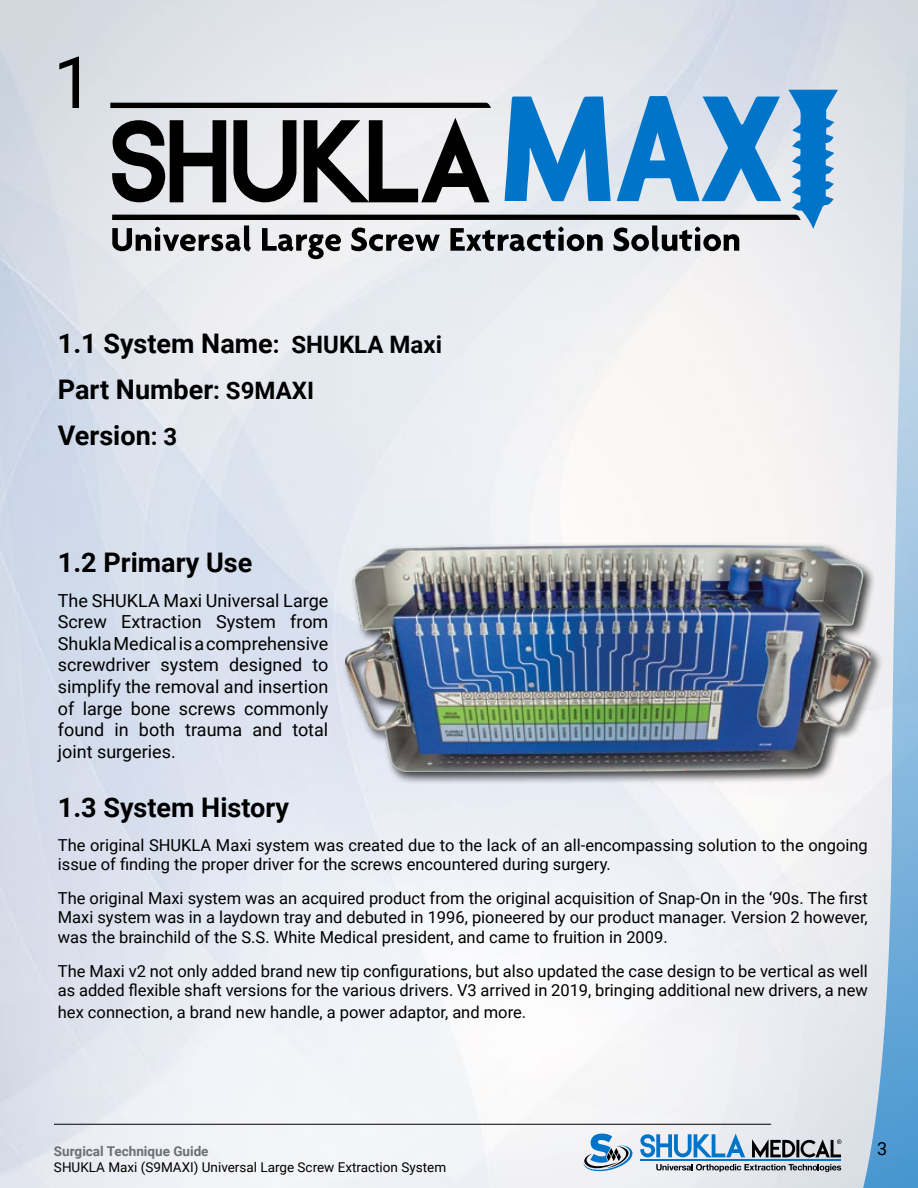
<style>
.page{position:relative;width:918px;height:1188px;background:#fff}
.page>*{position:absolute;margin:0;border:0;box-sizing:border-box;transform-origin:0 0}
.t1{font:72px "Roboto";color:#000}
.t2{font:700 27px/45.9px "Roboto";color:#000}
.t3{font:18px/21.6px "Roboto";color:#000;text-align:justify}
.t4{font:16.5px/19.8px "Roboto";color:#000}
.t5{font:13.5px "Roboto";color:#000}
.t6{font:700 13.5px "Roboto";color:#6d6e71}
.s1{font-size:24px}
</style>
<div class="page">
<img style="left:1px;top:0;width:825px;height:1188px">
<svg style="left:656px;top:1164px;width:170px;height:8px"></svg>
<svg style="left:752px;top:1139px;width:74px;height:19px"></svg>
<svg style="left:640px;top:1134px;width:105px;height:23px"></svg>
<hr style="left:640px;top:1160px;width:201px;height:1px;background:#0074c8">
<svg style="left:584px;top:1134px;width:50px;height:38px"></svg>
<hr style="left:54px;top:1124px;width:717px;height:1px;background:#000">
<div style="left:342px;top:541px;width:541px;height:243px;background:#000;opacity:.75"></div>
<img style="left:346px;top:545px;width:480px;height:227px">
<svg style="left:110px;top:90px;width:716px;height:169px"></svg>
<svg style="left:826px;top:0;width:92px;height:1188px"></svg>
<h1 class="t1" style="left:53px;top:32px;width:42px">1</h1>
<h2 class="t2" style="left:58px;top:319px;width:386px">1.1 System Name<span class="s1">: SHUKLA Maxi<br></span>Part Number<span class="s1">: S9MAXI<br></span>Version<span class="s1">: 3</span></h2>
<h2 class="t2" style="left:58px;top:538px;width:196px">1.2 Primary Use</h2>
<p class="t3" style="left:58px;top:589px;width:272px">The SHUKLA Maxi Universal Large Screw Extraction System from Shukla Medical is a comprehensive screwdriver system designed to simplify the removal and insertion of large bone screws commonly found in both trauma and total joint surgeries.</p>
<h2 class="t2" style="left:58px;top:784px;width:233px">1.3 System History</h2>
<p class="t4" style="left:58px;top:834px;width:812px">The original SHUKLA Maxi system was created due to the lack of an all-encompassing solution to the ongoing issue of finding the proper driver for the screws encountered during surgery.</p>
<p class="t4" style="left:58px;top:887px;width:812px;text-align:justify">The original Maxi system was an acquired product from the original acquisition of Snap-On in the ‘90s. The first Maxi system was in a laydown tray and debuted in 1996, pioneered by our product manager. Version 2 however, was the brainchild of the S.S. White Medical president, and came to fruition in 2009.</p>
<p class="t4" style="left:58px;top:960px;width:812px">The Maxi v2 not only added brand new tip configurations, but also updated the case design to be vertical as well as added flexible shaft versions for the various drivers. V3 arrived in 2019, bringing additional new drivers, a new</p>
<p class="t4" style="left:58px;top:1002px;width:470px">hex connection, a brand new handle, a power adaptor, and more.</p>
<p class="t6" style="left:54px;top:1142px;width:156px">Surgical Technique Guide</p>
<p class="t5" style="left:54px;top:1158px;width:394px">SHUKLA Maxi (S9MAXI) Universal Large Screw Extraction System</p>
<p class="t3" style="left:877px;top:1138px;width:12px">3</p>
</div>
